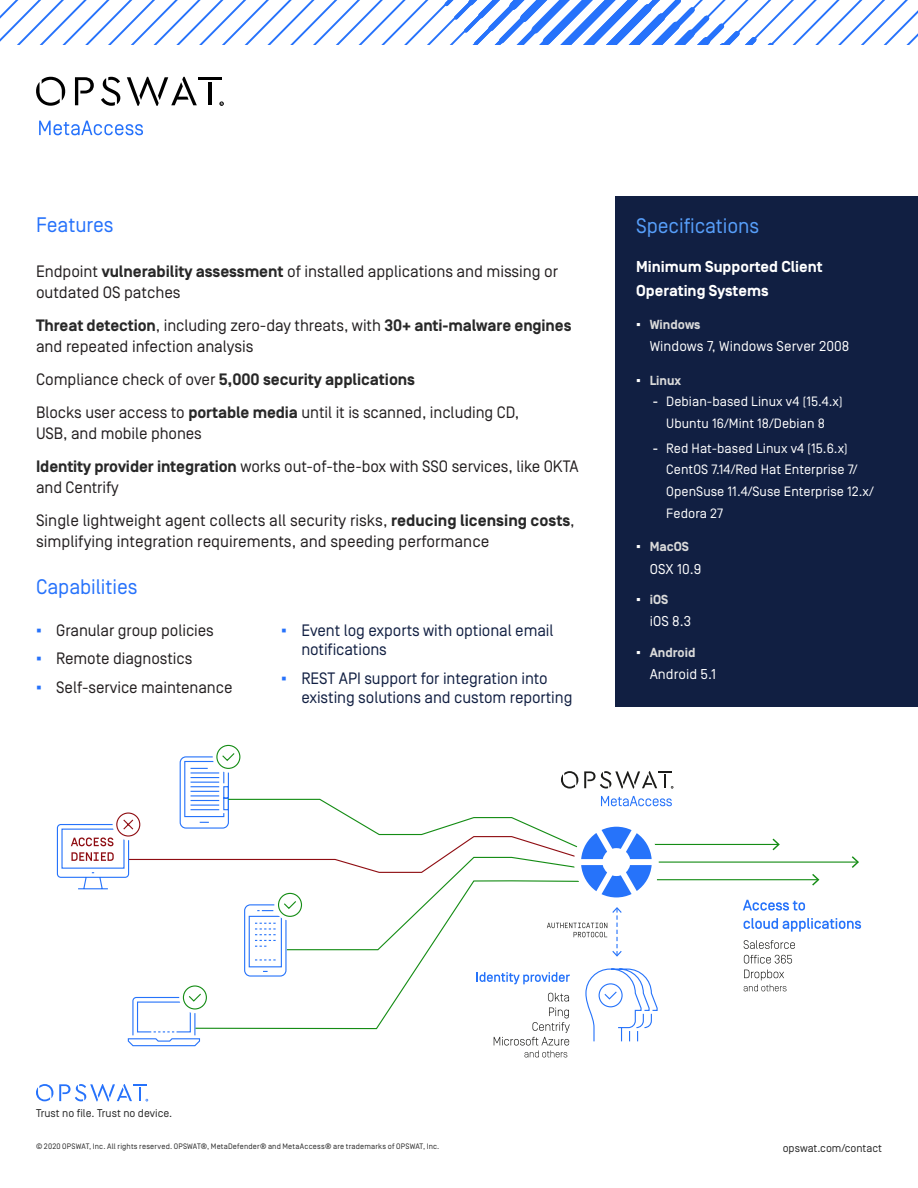
<style>
.page{position:relative;width:918px;height:1188px;background:#fff}
.page>*{position:absolute;margin:0;border:0;box-sizing:border-box;transform-origin:0 0}
.heading2{font:21px "Simplon Norm";letter-spacing:-.005em;color:#2672fb}
.heading2-2{font:21px "Simplon Norm";letter-spacing:-.005em;color:#579ffb}
.p_reduced{font:16.5px/21px "Simplon Norm";letter-spacing:-.005em;color:#231f20}
.t1{font:16.5px/19.5px "Simplon Norm";letter-spacing:-.005em;color:#111f42}
.p_reduced-2{font:700 16.5px "Simplon Norm";letter-spacing:-.005em;color:#282828}
.heading_sidebar_tabl{font:700 15.75px/23.2px "Simplon Norm";color:#fff}
.t2{font:14.25px "Simplon Norm";letter-spacing:.005em;color:#fff}
.t3{font:13.5px/21.8px "Simplon Norm";letter-spacing:.005em;color:#fff;text-align:center}
.t4{font:700 13.2px "Simplon Norm";color:#dadada}
.t5{font:11.25px "Simplon Norm";color:#282828}
.t6{font:7.8px "Simplon Norm";letter-spacing:.025em;color:#282828}
.s1{font-weight:700;color:#282828}
.s2{font-weight:400;color:#231f20}
.s3{font-family:"Arial";color:#2672fb}
.s4{font-family:"Arial";font-weight:400;font-size:13.5px;color:#fff}
.s5{font-weight:500}
</style>
<div class="page">
<svg style="left:0;top:0;width:918px;height:45px"></svg>
<svg style="left:36px;top:1084px;width:112px;height:17px"></svg>
<svg style="left:36px;top:77px;width:29px;height:29px"></svg>
<svg style="left:75px;top:77px;width:19px;height:28px"></svg>
<svg style="left:101px;top:77px;width:19px;height:29px"></svg>
<svg style="left:127px;top:77px;width:70px;height:29px"></svg>
<hr style="left:199px;top:77px;width:23px;height:3px;background:#000">
<hr style="left:208px;top:82px;width:4px;height:23px;background:#000">
<svg style="left:219px;top:101px;width:5px;height:5px"></svg>
<svg style="left:39px;top:121px;width:104px;height:15px"></svg>
<hr style="left:656px;top:862px;width:201px;height:1px;background:#148c14">
<svg style="left:852px;top:856px;width:7px;height:12px"></svg>
<hr style="left:629px;top:844px;width:149px;height:1px;background:#148c14">
<svg style="left:773px;top:839px;width:7px;height:11px"></svg>
<hr style="left:657px;top:879px;width:161px;height:1px;background:#148c14">
<svg style="left:812px;top:874px;width:7px;height:12px"></svg>
<svg style="left:743px;top:900px;width:62px;height:11px"></svg>
<svg style="left:744px;top:918px;width:117px;height:14px"></svg>
<svg style="left:744px;top:940px;width:51px;height:9px"></svg>
<svg style="left:744px;top:955px;width:48px;height:9px"></svg>
<svg style="left:744px;top:970px;width:43px;height:21px"></svg>
<svg style="left:71px;top:744px;width:602px;height:313px"></svg>
<div style="left:616px;top:196px;width:302px;height:510px;background:#111f42"></div>
<p class="heading2" style="left:36px;top:214px;width:79px">Features</p>
<p class="p_reduced" style="left:36px;top:262px;width:524px">Endpoint <span class="s1">vulnerability assessment</span> of installed applications and missing or outdated OS patches</p>
<p class="p_reduced" style="left:36px;top:315px;width:537px"><span class="s1">Threat detection</span>, including zero-day threats, with <span class="s1">30+ anti‑malware engines </span>and repeated infection analysis</p>
<p class="p_reduced-2" style="left:36px;top:371px;width:381px"><span class="s2">Compliance check of over</span> 5,000 security applications</p>
<p class="p_reduced" style="left:36px;top:402px;width:485px">Blocks user access to <span class="s1">portable media</span> until it is scanned, including CD,<br>USB, and mobile phones</p>
<p class="p_reduced" style="left:36px;top:456px;width:544px"><span class="s1">Identity provider integration</span> works out-of-the-box with SSO services, like OKTA and Centrify</p>
<p class="p_reduced" style="left:36px;top:510px;width:540px">Single lightweight agent collects all security risks, <span class="s1">reducing licensing costs</span>, simplifying integration requirements, and speeding performance</p>
<p class="heading2" style="left:36px;top:576px;width:103px">Capabilities</p>
<p class="p_reduced" style="left:36px;top:620px;width:179px"><span class="s3">▪</span> Granular group policies</p>
<p class="p_reduced" style="left:36px;top:648px;width:158px"><span class="s3">▪</span> Remote diagnostics</p>
<p class="p_reduced" style="left:36px;top:677px;width:198px"><span class="s3">▪</span> Self-service maintenance</p>
<p class="t1" style="left:301px;top:621px;width:254px;text-indent:-20px"><span class="s3">▪</span> Event log exports with optional email notifications</p>
<p class="t1" style="left:301px;top:669px;width:273px;text-indent:-20px"><span class="s3">▪</span> REST API support for integration into existing solutions and custom reporting</p>
<p class="heading2-2" style="left:636px;top:215px;width:124px">Specifications</p>
<p class="heading_sidebar_tabl" style="left:636px;top:256px;width:188px">Minimum Supported Client<br>Operating Systems</p>
<p class="t4" style="left:636px;top:317px;width:66px"><span class="s4">▪</span> Windows</p>
<p class="t2" style="left:650px;top:339px;width:201px">Windows 7, Windows Server 2008</p>
<p class="t4" style="left:636px;top:373px;width:46px"><span class="s4">▪</span> Linux</p>
<p class="t3" style="left:653px;top:391px;width:192px"><span class="s5">-</span> Debian-based Linux v4 (15.4.x)<br>Ubuntu 16/Mint 18/Debian 8</p>
<p class="t3" style="left:666px;top:437px;width:209px;text-align:left;text-indent:-14px"><span class="s5">-</span> Red Hat-based Linux v4 (15.6.x)<br>CentOS 7.14/Red Hat Enterprise 7/<br>OpenSuse 11.4/Suse Enterprise 12.x/<br>Fedora 27</p>
<p class="t4" style="left:636px;top:539px;width:54px"><span class="s4">▪</span> MacOS</p>
<p class="t2" style="left:650px;top:561px;width:53px">OSX 10.9</p>
<p class="t4" style="left:636px;top:592px;width:33px"><span class="s4">▪</span> iOS</p>
<p class="t2" style="left:650px;top:614px;width:43px">iOS 8.3</p>
<p class="t4" style="left:636px;top:645px;width:61px"><span class="s4">▪</span> Android</p>
<p class="t2" style="left:650px;top:667px;width:68px">Android 5.1</p>
<p class="t5" style="left:36px;top:1107px;width:138px">Trust no file. Trust no device.</p>
<p class="t6" style="left:36px;top:1143px;width:405px">© 2020 OPSWAT, Inc. All rights reserved. OPSWAT®, MetaDefender® and MetaAccess® are trademarks of OPSWAT, Inc.</p>
<p class="t5" style="left:783px;top:1142px;width:101px">opswat.com/contact</p>
</div>
